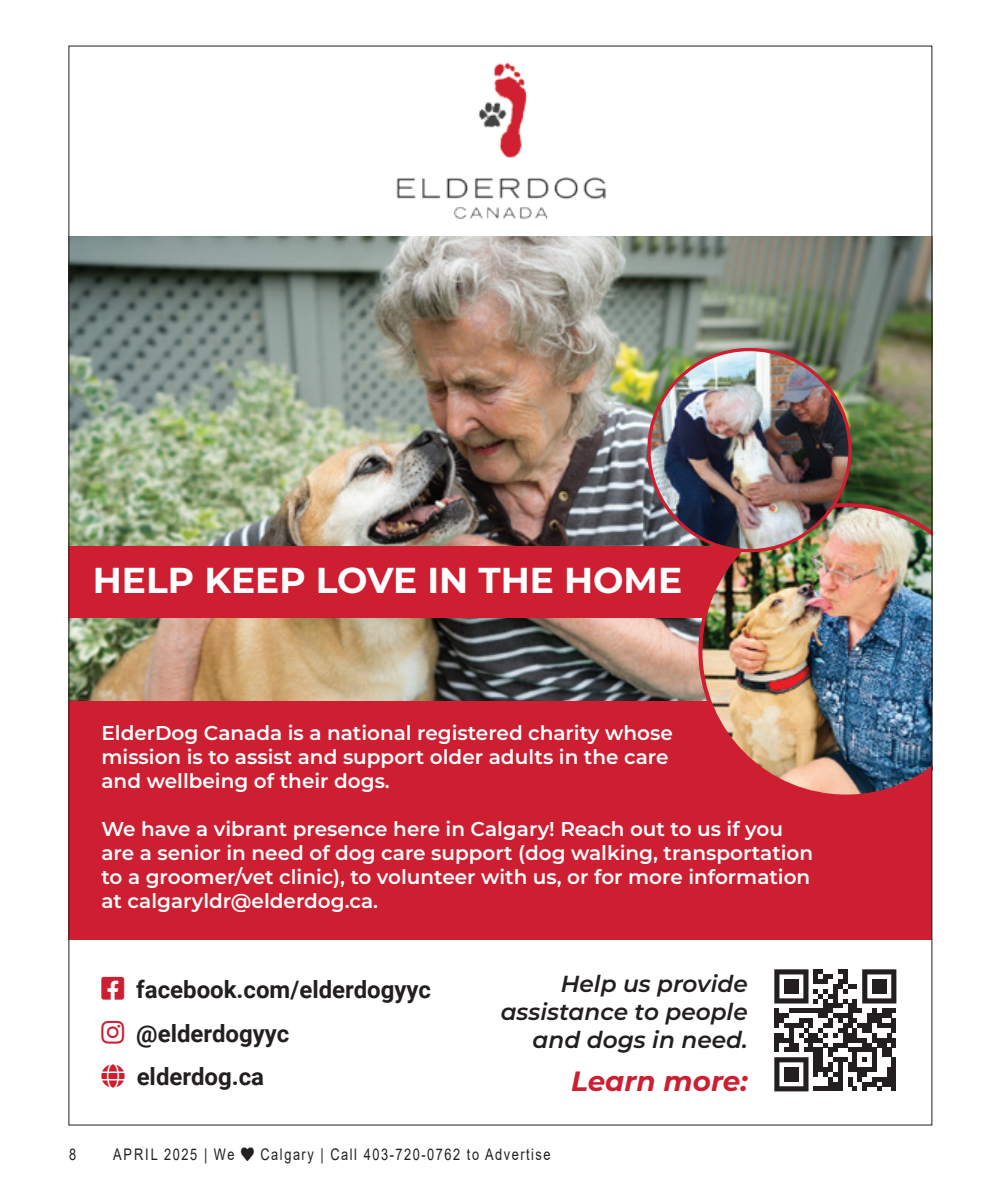
<style>
.page{position:relative;width:990px;height:1188px;background:#fff}
.page>*{position:absolute;margin:0;border:0;box-sizing:border-box;transform-origin:0 0}
.t1{font:700 36px "Montserrat";color:#fff}
.t2{font:italic 700 27.8px "Montserrat";color:#cd1f31}
.t3{font:700 24px/43.4px "Roboto";color:#231f20}
.t4{font:italic 600 23.2px/27.8px "Montserrat";color:#231f20;text-align:right}
.t5{font:600 20px/24px "Montserrat";color:#fff}
.t6{font:16px "Arial";letter-spacing:.12em;color:#231f20;scale:.8 1}
.t7{font:16px "Arial";letter-spacing:.14em;color:#231f20;scale:.8 1}
</style>
<div class="page">
<div style="left:68px;top:700px;width:864px;height:240px;background:#cd1f31"></div>
<img style="left:70px;top:236px;width:860px;height:464px">
<img style="left:396px;top:62px;width:210px;height:157px">
<div style="left:68px;top:546px;width:864px;height:72px;background:#cd1f31"></div>
<img style="left:698px;top:503px;width:232px;height:292px">
<img style="left:649px;top:350px;width:201px;height:201px;border-radius:101px">
<svg style="left:774px;top:969px;width:122px;height:122px"></svg>
<div style="left:784px;top:979px;width:15px;height:15px;background:#231f20"></div>
<div style="left:872px;top:979px;width:15px;height:15px;background:#231f20"></div>
<div style="left:784px;top:1067px;width:15px;height:15px;background:#231f20"></div>
<p class="t1" style="left:93px;top:555px;width:591px">HELP KEEP LOVE IN THE HOME</p>
<p class="t5" style="left:102px;top:720px;width:573px">ElderDog Canada is a national registered charity whose mission is to assist and support older adults in the care and wellbeing of their dogs.</p>
<p class="t5" style="left:102px;top:816px;width:713px">We have a vibrant presence here in Calgary! Reach out to us if you are a senior in need of dog care support (dog walking, transportation to a groomer/vet clinic), to volunteer with us, or for more information at calgaryldr@elderdog.ca.</p>
<p class="t3" style="left:136px;top:967px;width:296px">facebook.com/elderdogyyc @elderdogyyc<br>elderdog.ca</p>
<p class="t4" style="left:501px;top:969px;width:249px">Help us provide assistance to people and dogs in need.</p>
<p class="t2" style="left:571px;top:1061px;width:178px">Learn more:</p>
<p class="t6" style="left:69px;top:1143px;width:10px">8</p>
<p class="t7" style="left:113px;top:1143px;width:153px">APRIL 2025 | We</p>
<p class="t6" style="left:261px;top:1143px;width:364px">Calgary | Call 403-720-0762 to Advertise</p>
</div>
